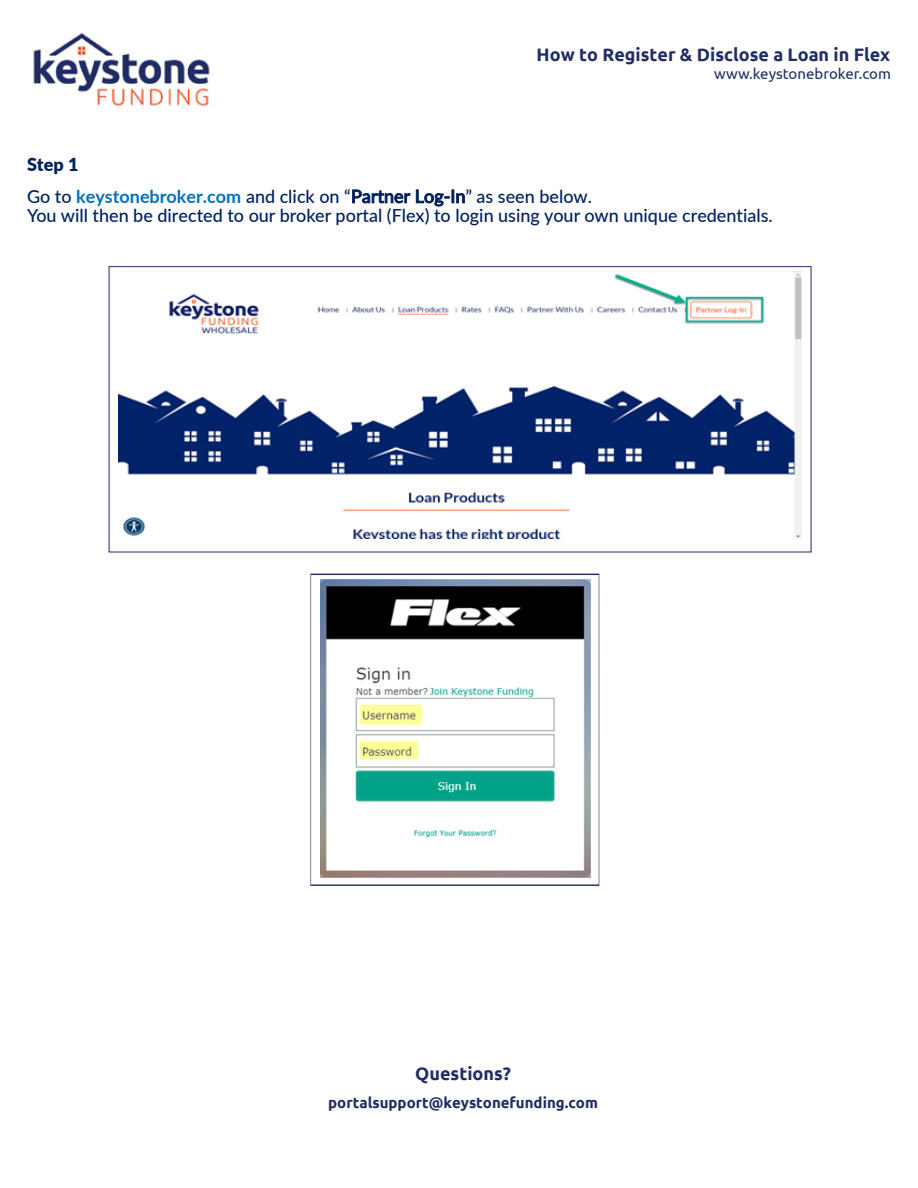
<style>
.page{position:relative;width:918px;height:1188px;background:#fff}
.page>*{position:absolute;margin:0;border:0;box-sizing:border-box;transform-origin:0 0}
.t1{font:500 18px/31.5px "Lato";color:#002060}
.t2{font:700 18px "Ubuntu";color:#222d66}
.t3{font:700 15px "Ubuntu";color:#222d66}
.t4{font:15px "Ubuntu";color:#222d66}
.s1{font-weight:900}
.s2{font-weight:700;color:#0070c0}
</style>
<div class="page">
<img style="left:33px;top:33px;width:177px;height:73px">
<img style="left:118px;top:271px;width:684px;height:268px">
<img style="left:320px;top:580px;width:271px;height:298px">
<p class="t2" style="left:537px;top:43px;width:355px">How to Register &amp; Disclose a Loan in Flex</p>
<p class="t4" style="left:714px;top:64px;width:178px">www.keystonebroker.com</p>
<p class="t1" style="left:27px;top:148px;width:567px"><span class="s1">Step 1<br></span>Go to <span class="s2">keystonebroker.com</span> and click on “Partner Log-In” as seen below.</p>
<p class="t1" style="left:27px;top:199px;width:747px">You will then be directed to our broker portal (Flex) to login using your own unique credentials.</p>
<p class="t2" style="left:415px;top:1063px;width:97px">Questions?</p>
<p class="t3" style="left:328px;top:1094px;width:271px">portalsupport@keystonefunding.com</p>
</div>
